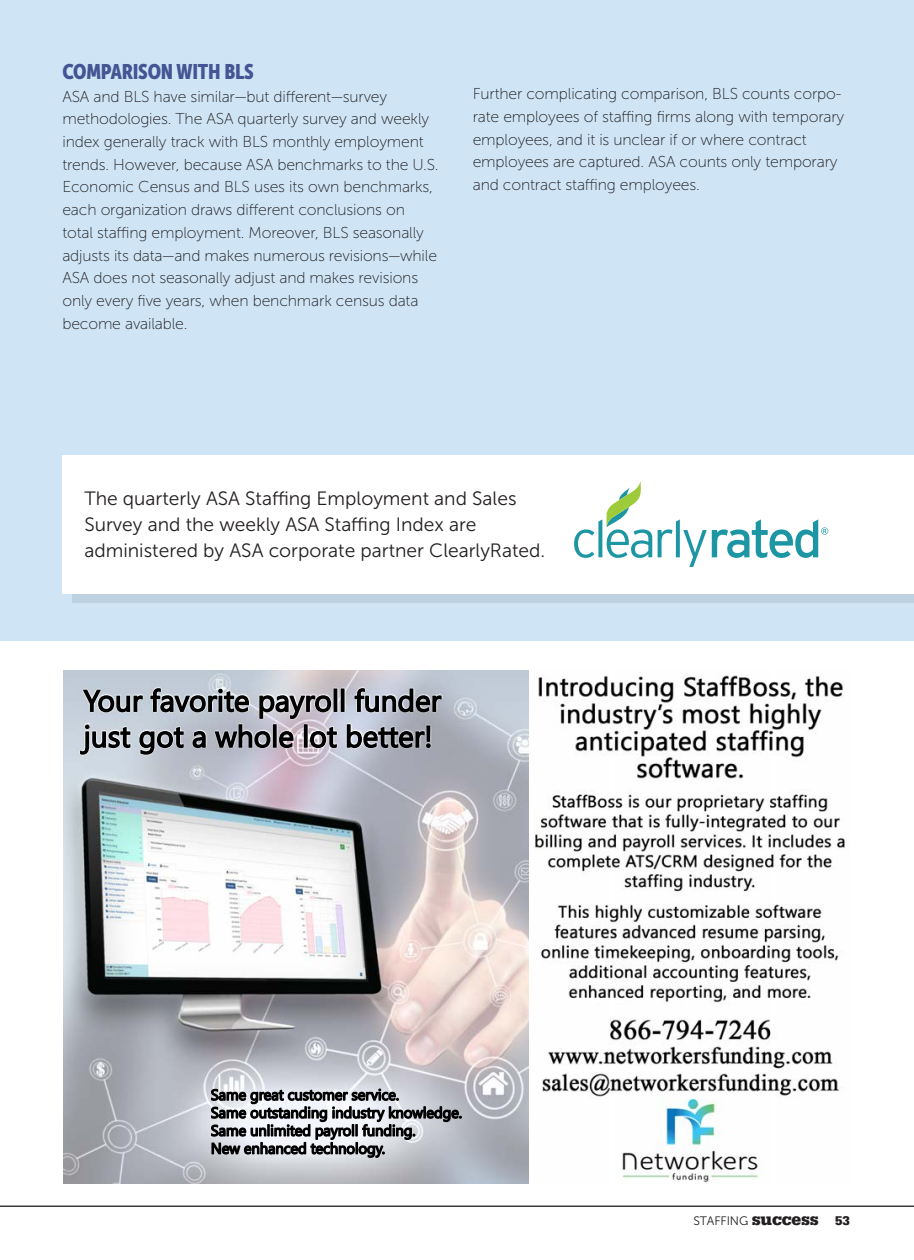
<style>
.page{position:relative;width:914px;height:1260px;background:#fff}
.page>*{position:absolute;margin:0;border:0;box-sizing:border-box;transform-origin:0 0}
._2021_Meth_S1{font:21px "Museo Sans Cond 900";letter-spacing:-.01em;color:#445593}
._2018_KO_Body{font:19.25px/26.2px "Museo Sans 300";color:#231f20}
.Methodolgy_body{font:15.75px/22.8px "Museo Sans 100";letter-spacing:-.01em;color:#231f20}
.t1{font:12.25px "Museo Sans 300";letter-spacing:-.01em;color:#231f20}
.s1{font-family:"Serifa";font-weight:700;font-size:17.68px}
.s2{font-family:"Serifa";font-weight:700;font-size:13.12px}
</style>
<div class="page">
<div style="left:0;top:0;width:914px;height:640px;background:#cfe5f6"></div>
<div style="left:72px;top:464px;width:842px;height:139px;background:#231f20;opacity:.1"></div>
<div style="left:62px;top:455px;width:852px;height:138px;background:#fff"></div>
<svg style="left:574px;top:481px;width:254px;height:86px"></svg>
<hr style="left:0;top:1206px;width:914px;height:1px;background:#231f20">
<img style="left:63px;top:670px;width:466px;height:513px">
<img style="left:211px;top:1088px;width:170px;height:13px">
<img style="left:83px;top:688px;width:330px;height:24px">
<img style="left:534px;top:675px;width:312px;height:508px">
<p class="_2021_Meth_S1" style="left:62px;top:59px;width:193px">COMPARISON WITH BLS</p>
<p class="Methodolgy_body" style="left:62px;top:85px;width:377px">ASA and BLS have similar—but different—survey methodologies. The ASA quarterly survey and weekly index generally track with BLS monthly employment trends. However, because ASA benchmarks to the U.S.<br>Economic Census and BLS uses its own benchmarks, each organization draws different conclusions on total staffing employment. Moreover, BLS seasonally adjusts its data—and makes numerous revisions—while ASA does not seasonally adjust and makes revisions only every five years, when benchmark census data become available.</p>
<p class="Methodolgy_body" style="left:472px;top:83px;width:373px">Further complicating comparison, BLS counts corpo&shy;rate employees of staffing firms along with temporary employees, and it is unclear if or where contract employees are captured. ASA counts only temporary and contract staffing employees.</p>
<p class="_2018_KO_Body" style="left:84px;top:485px;width:462px">The quarterly ASA Staffing Employment and Sales<br>Survey and the weekly ASA Staffing Index are administered by ASA corporate partner ClearlyRated.</p>
<p class="t1" style="left:693px;top:1214px;width:158px">STAFFING <span class="s1">success</span> <span class="s2">53</span></p>
</div>
